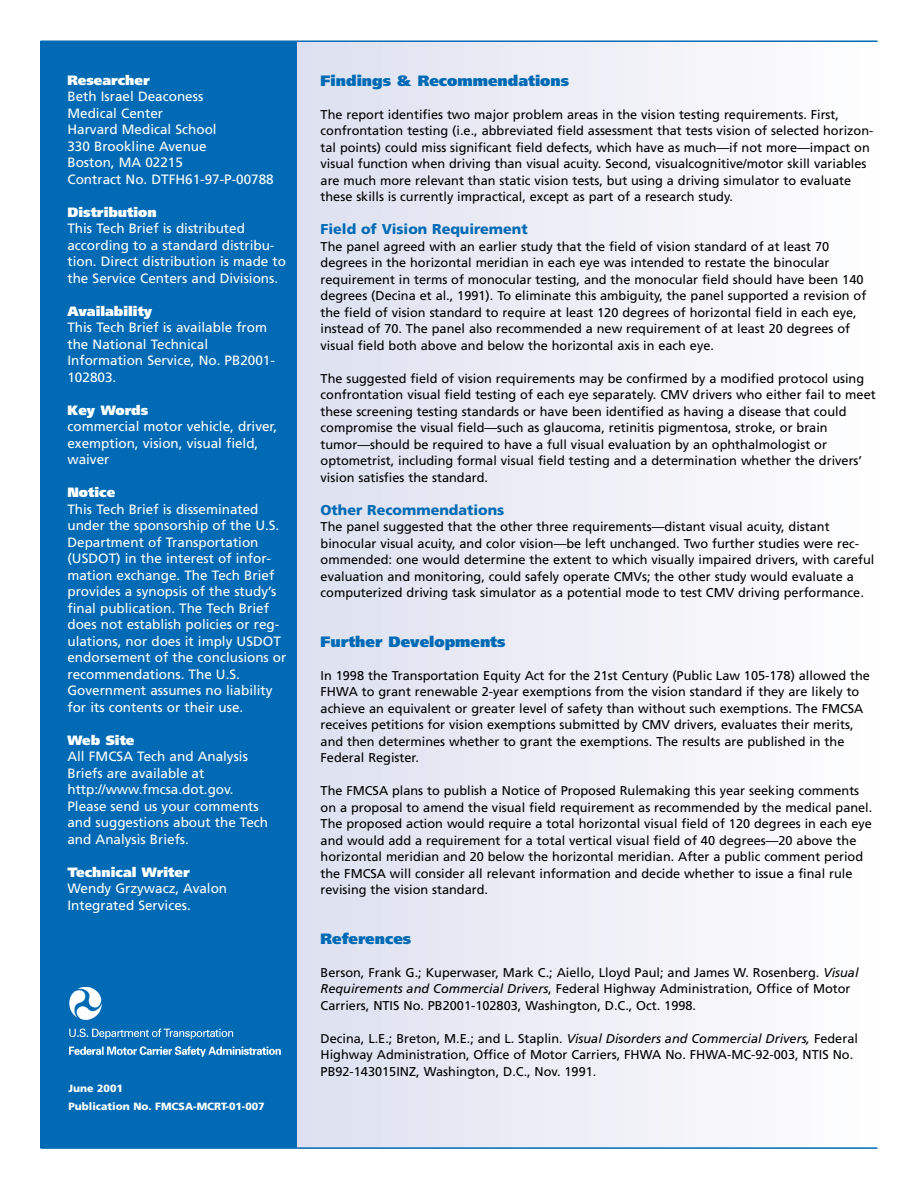
<style>
.page{position:relative;width:918px;height:1188px;background:#fff}
.page>*{position:absolute;margin:0;border:0;box-sizing:border-box;transform-origin:0 0}
.t1{font:900 15px "Frutiger";color:#006bb4}
.t2{font:900 14.25px "Frutiger";color:#006bb4}
.t3{font:13.5px/16.5px "Frutiger";color:#fff}
.t4{font:900 13.5px "Frutiger";color:#fff}
.t5{font:12.75px/16.5px "Frutiger";color:#000}
.t6{font:900 10.5px/18px "Frutiger";color:#fff}
.s1{font-style:italic}
</style>
<div class="page">
<div style="left:290px;top:41px;width:13px;height:1107px;background:#dce0f0"></div>
<div style="left:298px;top:41px;width:16px;height:1107px;background:#dde0f0"></div>
<div style="left:310px;top:41px;width:16px;height:1107px;background:#dee2f1"></div>
<div style="left:321px;top:41px;width:17px;height:1107px;background:#dee2f1"></div>
<div style="left:333px;top:41px;width:16px;height:1107px;background:#dfe3f1"></div>
<div style="left:344px;top:41px;width:17px;height:1107px;background:#e0e3f1"></div>
<div style="left:356px;top:41px;width:16px;height:1107px;background:#e0e4f1"></div>
<div style="left:368px;top:41px;width:16px;height:1107px;background:#e0e4f1"></div>
<div style="left:379px;top:41px;width:17px;height:1107px;background:#e2e5f2"></div>
<div style="left:391px;top:41px;width:16px;height:1107px;background:#e3e5f2"></div>
<div style="left:402px;top:41px;width:17px;height:1107px;background:#e4e6f2"></div>
<div style="left:414px;top:41px;width:17px;height:1107px;background:#e4e7f3"></div>
<div style="left:426px;top:41px;width:16px;height:1107px;background:#e5e7f3"></div>
<div style="left:437px;top:41px;width:17px;height:1107px;background:#e6e8f3"></div>
<div style="left:449px;top:41px;width:16px;height:1107px;background:#e7e8f3"></div>
<div style="left:460px;top:41px;width:17px;height:1107px;background:#e7e9f4"></div>
<div style="left:472px;top:41px;width:17px;height:1107px;background:#e8eaf4"></div>
<div style="left:484px;top:41px;width:16px;height:1107px;background:#e9eaf4"></div>
<div style="left:495px;top:41px;width:17px;height:1107px;background:#eaebf4"></div>
<div style="left:507px;top:41px;width:16px;height:1107px;background:#ebecf4"></div>
<div style="left:519px;top:41px;width:16px;height:1107px;background:#ebecf6"></div>
<div style="left:530px;top:41px;width:17px;height:1107px;background:#ecedf6"></div>
<div style="left:542px;top:41px;width:16px;height:1107px;background:#edeef6"></div>
<div style="left:553px;top:41px;width:17px;height:1107px;background:#eeeef6"></div>
<div style="left:565px;top:41px;width:16px;height:1107px;background:#eeeef6"></div>
<div style="left:577px;top:41px;width:16px;height:1107px;background:#eeeef6"></div>
<div style="left:588px;top:41px;width:17px;height:1107px;background:#efeff6"></div>
<div style="left:600px;top:41px;width:16px;height:1107px;background:#eff0f7"></div>
<div style="left:611px;top:41px;width:17px;height:1107px;background:#f0f0f7"></div>
<div style="left:623px;top:41px;width:17px;height:1107px;background:#f1f1f8"></div>
<div style="left:635px;top:41px;width:16px;height:1107px;background:#f1f1f8"></div>
<div style="left:646px;top:41px;width:17px;height:1107px;background:#f2f2f8"></div>
<div style="left:658px;top:41px;width:16px;height:1107px;background:#f3f3f8"></div>
<div style="left:669px;top:41px;width:17px;height:1107px;background:#f3f4f9"></div>
<div style="left:681px;top:41px;width:17px;height:1107px;background:#f4f4f9"></div>
<div style="left:693px;top:41px;width:16px;height:1107px;background:#f6f6fa"></div>
<div style="left:704px;top:41px;width:17px;height:1107px;background:#f6f6fa"></div>
<div style="left:716px;top:41px;width:16px;height:1107px;background:#f6f6fa"></div>
<div style="left:728px;top:41px;width:16px;height:1107px;background:#f7f7fb"></div>
<div style="left:739px;top:41px;width:17px;height:1107px;background:#f7f7fb"></div>
<div style="left:751px;top:41px;width:16px;height:1107px;background:#f8f8fb"></div>
<div style="left:762px;top:41px;width:17px;height:1107px;background:#f8f8fb"></div>
<div style="left:774px;top:41px;width:16px;height:1107px;background:#f9f9fc"></div>
<div style="left:786px;top:41px;width:16px;height:1107px;background:#fafafd"></div>
<div style="left:797px;top:41px;width:17px;height:1107px;background:#fafafd"></div>
<div style="left:809px;top:41px;width:16px;height:1107px;background:#fbfbfd"></div>
<div style="left:40px;top:41px;width:257px;height:1107px;background:#006bb4"></div>
<img style="left:69px;top:988px;width:212px;height:68px">
<hr style="left:41px;top:40px;width:837px;height:2px;background:#006bb4">
<hr style="left:41px;top:1147px;width:837px;height:2px;background:#006bb4">
<p class="t4" style="left:67px;top:75px;width:84px">Researcher</p>
<p class="t3" style="left:67px;top:89px;width:208px">Beth Israel Deaconess<br>Medical Center<br>Harvard Medical School<br>330 Brookline Avenue<br>Boston, MA 02215<br>Contract No. DTFH61-97-P-00788</p>
<p class="t4" style="left:67px;top:207px;width:91px">Distribution</p>
<p class="t3" style="left:67px;top:221px;width:220px">This Tech Brief is distributed according to a standard distribu&shy;tion. Direct distribution is made to the Service Centers and Divisions.</p>
<p class="t4" style="left:67px;top:306px;width:86px">Availability</p>
<p class="t3" style="left:67px;top:320px;width:209px">This Tech Brief is available from the National Technical<br>Information Service, No. PB2001-<br>102803.</p>
<p class="t4" style="left:67px;top:405px;width:82px">Key Words</p>
<p class="t3" style="left:67px;top:419px;width:211px">commercial motor vehicle, driver, exemption, vision, visual field, waiver</p>
<p class="t4" style="left:67px;top:487px;width:49px">Notice</p>
<p class="t3" style="left:67px;top:502px;width:220px">This Tech Brief is disseminated under the sponsorship of the U.S.<br>Department of Transportation (USDOT) in the interest of infor&shy;mation exchange. The Tech Brief provides a synopsis of the study’s final publication. The Tech Brief does not establish policies or reg&shy;ulations, nor does it imply USDOT endorsement of the conclusions or recommendations. The U.S.<br>Government assumes no liability for its contents or their use.</p>
<p class="t4" style="left:67px;top:735px;width:68px">Web Site</p>
<p class="t3" style="left:67px;top:749px;width:202px">All FMCSA Tech and Analysis<br>Briefs are available at http://www.fmcsa.dot.gov.<br>Please send us your comments and suggestions about the Tech and Analysis Briefs.</p>
<p class="t4" style="left:67px;top:867px;width:124px">Technical Writer</p>
<p class="t3" style="left:67px;top:881px;width:161px">Wendy Grzywacz, Avalon<br>Integrated Services.</p>
<p class="t6" style="left:69px;top:1080px;width:198px">June 2001<br>Publication No. FMCSA-MCRT-01-007</p>
<p class="t1" style="left:321px;top:75px;width:250px">Findings &amp; Recommendations</p>
<p class="t5" style="left:321px;top:107px;width:554px">The report identifies two major problem areas in the vision testing requirements. First, confrontation testing (i.e., abbreviated field assessment that tests vision of selected horizon&shy;tal points) could miss significant field defects, which have as much—if not more—impact on visual function when driving than visual acuity. Second, visualcognitive/motor skill variables are much more relevant than static vision tests, but using a driving simulator to evaluate these skills is currently impractical, except as part of a research study.</p>
<p class="t2" style="left:321px;top:224px;width:209px">Field of Vision Requirement</p>
<p class="t5" style="left:321px;top:239px;width:547px">The panel agreed with an earlier study that the field of vision standard of at least 70 degrees in the horizontal meridian in each eye was intended to restate the binocular requirement in terms of monocular testing, and the monocular field should have been 140 degrees (Decina et al., 1991). To eliminate this ambiguity, the panel supported a revision of the field of vision standard to require at least 120 degrees of horizontal field in each eye, instead of 70. The panel also recommended a new requirement of at least 20 degrees of visual field both above and below the horizontal axis in each eye.</p>
<p class="t5" style="left:321px;top:371px;width:557px">The suggested field of vision requirements may be confirmed by a modified protocol using confrontation visual field testing of each eye separately. CMV drivers who either fail to meet these screening testing standards or have been identified as having a disease that could compromise the visual field—such as glaucoma, retinitis pigmentosa, stroke, or brain tumor—should be required to have a full visual evaluation by an ophthalmologist or optometrist, including formal visual field testing and a determination whether the drivers’ vision satisfies the standard.</p>
<p class="t2" style="left:321px;top:504px;width:185px">Other Recommendations</p>
<p class="t5" style="left:321px;top:520px;width:555px">The panel suggested that the other three requirements—distant visual acuity, distant binocular visual acuity, and color vision—be left unchanged. Two further studies were rec&shy;ommended: one would determine the extent to which visually impaired drivers, with careful evaluation and monitoring, could safely operate CMVs; the other study would evaluate a computerized driving task simulator as a potential mode to test CMV driving performance.</p>
<p class="t1" style="left:321px;top:636px;width:187px">Further Developments</p>
<p class="t5" style="left:321px;top:668px;width:551px">In 1998 the Transportation Equity Act for the 21st Century (Public Law 105-178) allowed the FHWA to grant renewable 2-year exemptions from the vision standard if they are likely to achieve an equivalent or greater level of safety than without such exemptions. The FMCSA receives petitions for vision exemptions submitted by CMV drivers, evaluates their merits, and then determines whether to grant the exemptions. The results are published in the Federal Register.</p>
<p class="t5" style="left:321px;top:784px;width:553px">The FMCSA plans to publish a Notice of Proposed Rulemaking this year seeking comments on a proposal to amend the visual field requirement as recommended by the medical panel.<br>The proposed action would require a total horizontal visual field of 120 degrees in each eye and would add a requirement for a total vertical visual field of 40 degrees—20 above the horizontal meridian and 20 below the horizontal meridian. After a public comment period the FMCSA will consider all relevant information and decide whether to issue a final rule revising the vision standard.</p>
<p class="t1" style="left:321px;top:933px;width:92px">References</p>
<p class="t5" style="left:321px;top:965px;width:540px">Berson, Frank G.; Kuperwaser, Mark C.; Aiello, Lloyd Paul; and James W. Rosenberg. <span class="s1">Visual<br>Requirements and Commercial Drivers</span>, Federal Highway Administration, Office of Motor<br>Carriers, NTIS No. PB2001-102803, Washington, D.C., Oct. 1998.</p>
<p class="t5" style="left:321px;top:1031px;width:539px">Decina, L.E.; Breton, M.E.; and L. Staplin. <span class="s1">Visual Disorders and Commercial Drivers,</span> Federal<br>Highway Administration, Office of Motor Carriers, FHWA No. FHWA-MC-92-003, NTIS No.<br>PB92-143015INZ, Washington, D.C., Nov. 1991.</p>
</div>
